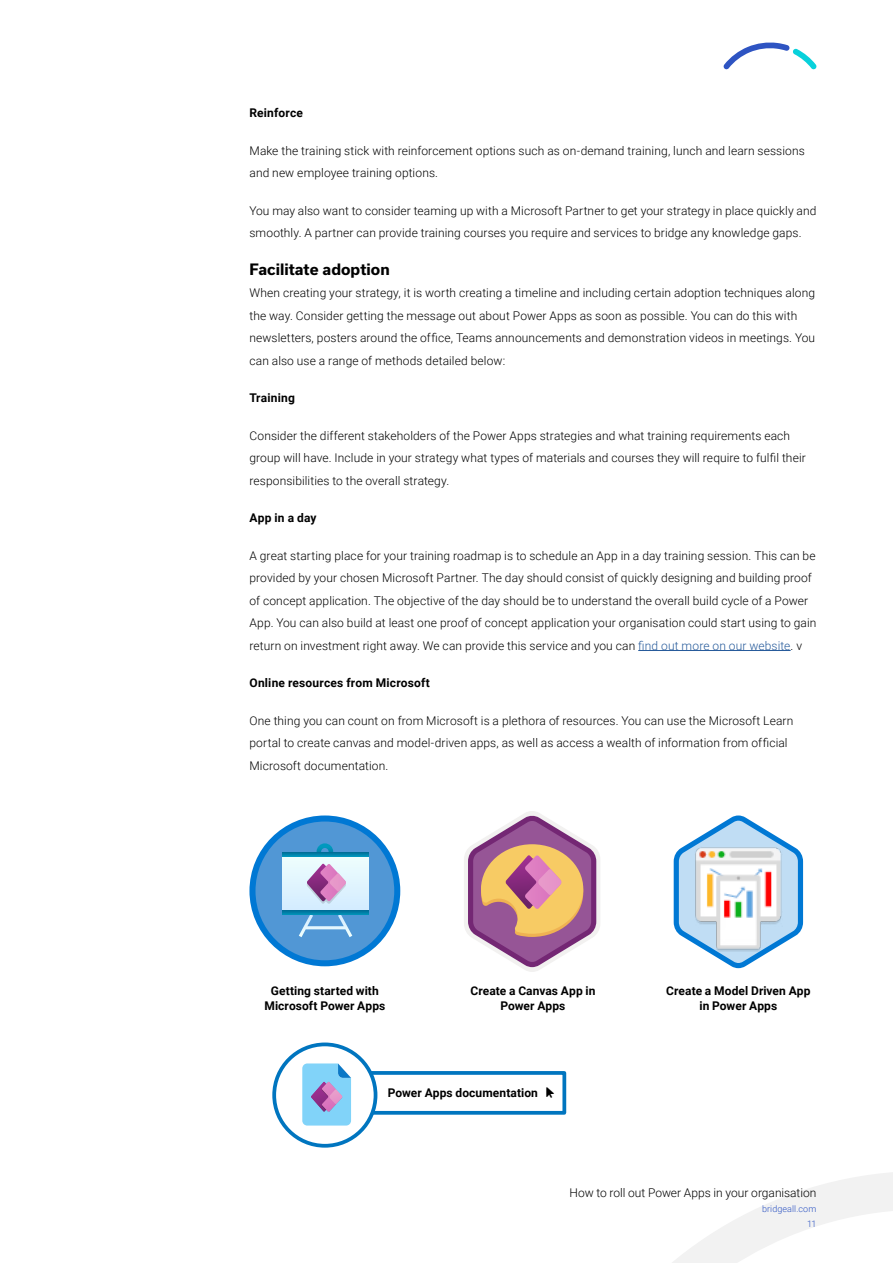
<style>
.page{position:relative;width:893px;height:1263px;background:#fff}
.page>*{position:absolute;margin:0;border:0;box-sizing:border-box;transform-origin:0 0}
.t1{font:700 15px "Usual";color:#000}
.t2{font:300 12px/22.5px "Roboto";letter-spacing:.01em;color:#000}
.t3{font:700 12px/15px "Roboto";letter-spacing:.01em;color:#000;text-align:center}
.t4{font:300 9px/15px "Roboto";letter-spacing:.01em;color:#2e55c3;text-align:right}
.s1{color:#275b9b}
</style>
<div class="page">
<svg style="left:672px;top:1172px;width:221px;height:91px"></svg>
<svg style="left:723px;top:42px;width:94px;height:27px"></svg>
<hr style="left:638px;top:650px;width:153px;height:1px;background:#275b9b">
<div style="left:350px;top:1071px;width:216px;height:44px;border:4px solid #0075bf"></div>
<svg style="left:464px;top:811px;width:136px;height:161px"></svg>
<svg style="left:674px;top:815px;width:129px;height:153px"></svg>
<svg style="left:251px;top:817px;width:148px;height:148px;background:#4693d5"></svg>
<div style="left:249px;top:815px;width:151px;height:151px;border:6px solid #0078d4;border-radius:50%"></div>
<div style="left:317px;top:843px;width:16px;height:17px;border:5px solid #fff;border-radius:50%"></div>
<svg style="left:299px;top:915px;width:53px;height:22px"></svg>
<svg style="left:283px;top:856px;width:86px;height:54px;background:#daf2fc"></svg>
<div style="left:283px;top:910px;width:86px;height:5px;background:#007ea6"></div>
<svg style="left:283px;top:852px;width:86px;height:4px"></svg>
<svg style="left:307px;top:864px;width:39px;height:40px;background:#c99eca"></svg>
<div style="left:274px;top:1044px;width:102px;height:102px;background:#fff;border-radius:50%"></div>
<div style="left:272px;top:1042px;width:105px;height:105px;border:4px solid #0075bf;border-radius:50%"></div>
<svg style="left:302px;top:1063px;width:49px;height:62px;background:#8fbde9"></svg>
<p class="t3" style="left:249px;top:105px;width:55px">Reinforce</p>
<p class="t2" style="left:249px;top:139px;width:557px">Make the training stick with reinforcement options such as on-demand training, lunch and learn sessions and new employee training options.</p>
<p class="t2" style="left:249px;top:199px;width:568px">You may also want to consider teaming up with a Microsoft Partner to get your strategy in place quickly and smoothly. A partner can provide training courses you require and services to bridge any knowledge gaps.</p>
<p class="t1" style="left:249px;top:260px;width:142px">Facilitate adoption</p>
<p class="t2" style="left:249px;top:281px;width:567px">When creating your strategy, it is worth creating a timeline and including certain adoption techniques along the way. Consider getting the message out about Power Apps as soon as possible. You can do this with newsletters, posters around the office, Teams announcements and demonstration videos in meetings. You can also use a range of methods detailed below:</p>
<p class="t3" style="left:249px;top:390px;width:47px">Training</p>
<p class="t2" style="left:249px;top:424px;width:558px">Consider the different stakeholders of the Power Apps strategies and what training requirements each group will have. Include in your strategy what types of materials and courses they will require to fulfil their responsibilities to the overall strategy.</p>
<p class="t3" style="left:249px;top:510px;width:69px">App in a day</p>
<p class="t2" style="left:249px;top:544px;width:568px">A great starting place for your training roadmap is to schedule an App in a day training session. This can be provided by your chosen Microsoft Partner. The day should consist of quickly designing and building proof of concept application. The objective of the day should be to understand the overall build cycle of a Power App. You can also build at least one proof of concept application your organisation could start using to gain return on investment right away. We can provide this service and you can <span class="s1">find out more on our website</span>. v</p>
<p class="t3" style="left:249px;top:675px;width:182px">Online resources from Microsoft</p>
<p class="t2" style="left:249px;top:709px;width:545px">One thing you can count on from Microsoft is a plethora of resources. You can use the Microsoft Learn portal to create canvas and model-driven apps, as well as access a wealth of information from official<br>Microsoft documentation.</p>
<p class="t3" style="left:264px;top:982px;width:122px">Getting started with<br>Microsoft Power Apps</p>
<p class="t3" style="left:470px;top:982px;width:127px">Create a Canvas App in<br>Power Apps</p>
<p class="t3" style="left:666px;top:982px;width:146px">Create a Model Driven App in Power Apps</p>
<p class="t3" style="left:388px;top:1084px;width:168px">Power Apps documentation □◆▲□■▼</p>
<p class="t2" style="left:570px;top:1181px;width:248px">How to roll out Power Apps in your organisation</p>
<p class="t4" style="left:762px;top:1201px;width:56px">bridgeall.com<br>11</p>
</div>
